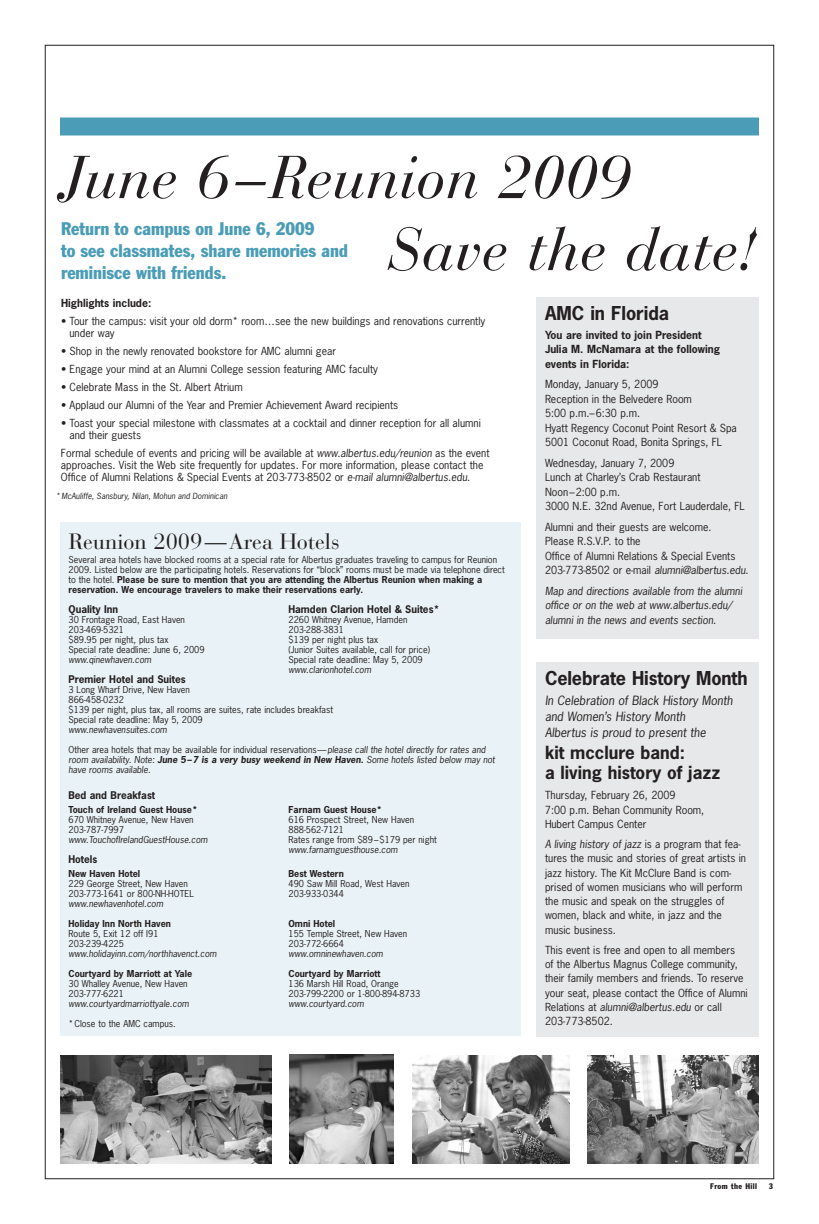
<style>
.page{position:relative;width:819px;height:1224px;background:#fff}
.page>*{position:absolute;margin:0;border:0;box-sizing:border-box;transform-origin:0 0}
.t1{font:italic 60px/72px "Bauer Bodoni";color:#231f20}
.t2{font:22px "Bauer Bodoni";color:#231f20}
.t3{font:condensed 18px/22px "Franklin Gothic";color:#4b9db7}
.t4{font:700 18px "News Gothic";letter-spacing:-.005em;color:#231f20}
.t5{font:700 17px/20px "News Gothic";color:#231f20}
.t6{font:italic 12px/16px "News Gothic";color:#231f20}
.t7{font:10.5px/14.2px "News Gothic";color:#231f20}
.t8{font:italic 10.5px/14.5px "News Gothic";color:#231f20}
.t9{font:700 10.5px/14.5px "News Gothic";color:#231f20}
.t10{font:700 10px "News Gothic";color:#231f20}
.t11{font:9px/10px "News Gothic";color:#231f20}
.t12{font:italic 9px/10px "News Gothic";color:#231f20}
.t13{font:700 9px "News Gothic";color:#231f20}
.t14{font:italic 8px "News Gothic";color:#231f20}
.t15{font:condensed 8px "Franklin Gothic";letter-spacing:.055em;color:#231f20}
.s1{font-style:italic}
.s2{font-weight:700}
.s3{font-style:normal}
</style>
<div class="page">
<div style="left:60px;top:522px;width:461px;height:514px;background:#e9f2f6"></div>
<div style="left:60px;top:118px;width:699px;height:18px;background:#4b9db7"></div>
<div style="left:536px;top:662px;width:223px;height:375px;background:#e7e8e9"></div>
<img style="left:412px;top:1055px;width:157px;height:109px">
<img style="left:61px;top:1055px;width:211px;height:109px">
<img style="left:588px;top:1055px;width:171px;height:109px">
<img style="left:290px;top:1055px;width:104px;height:109px">
<div style="left:536px;top:297px;width:223px;height:342px;background:#e7e8e9"></div>
<h1 class="t1" style="left:388px;top:149px;width:371px;text-indent:-327px">June 6–Reunion 2009<br>Save the date!</h1>
<h3 class="t3" style="left:61px;top:219px;width:289px">Return to campus on June 6, 2009<br>to see classmates, share memories and reminisce with friends.</h3>
<p class="t9" style="left:61px;top:296px;width:92px">Highlights include:</p>
<p class="t7" style="left:70px;top:316px;width:417px;line-height:12px;text-indent:-8px">• Tour the campus: visit your old dorm* room…see the new buildings and renovations currently under way</p>
<p class="t7" style="left:61px;top:344px;width:277px">• Shop in the newly renovated bookstore for AMC alumni gear</p>
<p class="t7" style="left:61px;top:362px;width:319px">• Engage your mind at an Alumni College session featuring AMC faculty</p>
<p class="t7" style="left:61px;top:380px;width:183px">• Celebrate Mass in the St. Albert Atrium</p>
<p class="t7" style="left:61px;top:398px;width:339px">• Applaud our Alumni of the Year and Premier Achievement Award recipients</p>
<p class="t7" style="left:69px;top:418px;width:413px;line-height:12px;text-indent:-8px">• Toast your special milestone with classmates at a cocktail and dinner reception for all alumni and their guests</p>
<p class="t7" style="left:61px;top:448px;width:430px;line-height:12px">Formal schedule of events and pricing will be available at <span class="s1">www.albertus.edu/reunion</span> as the event approaches. Visit the Web site frequently for updates. For more information, please contact the<br>Office of Alumni Relations &amp; Special Events at 203-773-8502 or <span class="s1">e-mail alumni@albertus.edu.</span></p>
<p class="t14" style="left:56px;top:492px;width:173px">* McAuliffe, Sansbury, Nilan, Mohun and Dominican</p>
<h2 class="t2" style="left:68px;top:533px;width:273px">Reunion 2009—Area Hotels</h2>
<p class="t11" style="left:68px;top:555px;width:438px">Several area hotels have blocked rooms at a special rate for Albertus graduates traveling to campus for Reunion 2009. Listed below are the participating hotels. Reservations for “block” rooms must be made via telephone direct to the hotel. <span class="s2">Please be sure to mention that you are attending the Albertus Reunion when making a reservation. We encourage travelers to make their reservations early.</span></p>
<p class="t10" style="left:68px;top:603px;width:51px">Quality Inn</p>
<p class="t10" style="left:288px;top:603px;width:153px">Hamden Clarion Hotel &amp; Suites*</p>
<p class="t11" style="left:68px;top:615px;width:118px">30 Frontage Road, East Haven</p>
<p class="t11" style="left:288px;top:615px;width:121px">2260 Whitney Avenue, Hamden</p>
<p class="t11" style="left:69px;top:625px;width:57px">203-469-5321</p>
<p class="t11" style="left:288px;top:625px;width:57px">203-288-3831</p>
<p class="t11" style="left:68px;top:635px;width:102px">$89.95 per night, plus tax</p>
<p class="t11" style="left:288px;top:635px;width:91px">$139 per night plus tax</p>
<p class="t11" style="left:68px;top:645px;width:138px">Special rate deadline: June 6, 2009</p>
<p class="t11" style="left:288px;top:645px;width:143px">(Junior Suites available, call for price)</p>
<p class="t12" style="left:69px;top:655px;width:84px">www.qinewhaven.com</p>
<p class="t11" style="left:289px;top:655px;width:136px">Special rate deadline: May 5, 2009</p>
<p class="t12" style="left:289px;top:665px;width:84px">www.clarionhotel.com</p>
<p class="t10" style="left:68px;top:673px;width:119px">Premier Hotel and Suites</p>
<p class="t11" style="left:68px;top:685px;width:266px">3 Long Wharf Drive, New Haven<br>866-458-0232<br>$139 per night, plus tax, all rooms are suites, rate includes breakfast Special rate deadline: May 5, 2009</p>
<p class="t12" style="left:69px;top:725px;width:100px">www.newhavensuites.com</p>
<p class="t12" style="left:69px;top:745px;width:428px"><span class="s3">Other area hotels that may be available for individual reservations—</span>please call the hotel directly for rates and room availability. Note: <span class="s2">June 5–7 is a very busy weekend in New Haven.</span> Some hotels listed below may not have rooms available.</p>
<p class="t10" style="left:68px;top:789px;width:88px">Bed and Breakfast</p>
<p class="t13" style="left:68px;top:804px;width:131px">Touch of Ireland Guest House*</p>
<p class="t13" style="left:288px;top:804px;width:95px">Farnam Guest House*</p>
<p class="t11" style="left:68px;top:815px;width:127px">670 Whitney Avenue, New Haven</p>
<p class="t11" style="left:288px;top:815px;width:127px">616 Prospect Street, New Haven</p>
<p class="t11" style="left:68px;top:825px;width:57px">203-787-7997</p>
<p class="t11" style="left:288px;top:825px;width:57px">888-562-7121</p>
<p class="t12" style="left:68px;top:835px;width:141px">www.TouchofIrelandGuestHouse.com</p>
<p class="t11" style="left:288px;top:835px;width:150px">Rates range from $89–$179 per night</p>
<p class="t12" style="left:288px;top:845px;width:111px">www.farnamguesthouse.com</p>
<p class="t10" style="left:68px;top:853px;width:30px">Hotels</p>
<p class="t13" style="left:68px;top:868px;width:73px">New Haven Hotel</p>
<p class="t13" style="left:288px;top:868px;width:57px">Best Western</p>
<p class="t11" style="left:68px;top:879px;width:121px">229 George Street, New Haven</p>
<p class="t11" style="left:288px;top:879px;width:123px">490 Saw Mill Road, West Haven</p>
<p class="t11" style="left:68px;top:889px;width:127px">203-773-1641 or 800-NH-HOTEL</p>
<p class="t11" style="left:288px;top:889px;width:57px">203-933-0344</p>
<p class="t12" style="left:68px;top:899px;width:96px">www.newhavenhotel.com</p>
<p class="t13" style="left:68px;top:918px;width:104px">Holiday Inn North Haven</p>
<p class="t13" style="left:288px;top:918px;width:48px">Omni Hotel</p>
<p class="t11" style="left:68px;top:929px;width:92px">Route 5, Exit 12 off I91</p>
<p class="t11" style="left:288px;top:929px;width:120px">155 Temple Street, New Haven</p>
<p class="t11" style="left:68px;top:939px;width:57px">203-239-4225</p>
<p class="t11" style="left:288px;top:939px;width:57px">203-772-6664</p>
<p class="t12" style="left:68px;top:949px;width:150px">www.holidayinn.com/northhavenct.com</p>
<p class="t12" style="left:288px;top:949px;width:96px">www.omninewhaven.com</p>
<p class="t13" style="left:68px;top:968px;width:125px">Courtyard by Marriott at Yale</p>
<p class="t13" style="left:289px;top:968px;width:94px">Courtyard by Marriott</p>
<p class="t11" style="left:68px;top:979px;width:121px">30 Whalley Avenue, New Haven</p>
<p class="t11" style="left:288px;top:979px;width:112px">136 Marsh Hill Road, Orange</p>
<p class="t11" style="left:68px;top:989px;width:57px">203-777-6221</p>
<p class="t11" style="left:288px;top:989px;width:133px">203-799-2200 or 1-800-894-8733</p>
<p class="t12" style="left:68px;top:999px;width:122px">www.courtyardmarriottyale.com</p>
<p class="t12" style="left:288px;top:999px;width:77px">www.courtyard.com</p>
<p class="t11" style="left:68px;top:1019px;width:109px">*Close to the AMC campus.</p>
<h3 class="t4" style="left:545px;top:303px;width:126px">AMC in Florida</h3>
<p class="t9" style="left:545px;top:328px;width:177px">You are invited to join President<br>Julia M. McNamara at the following events in Florida:</p>
<p class="t7" style="left:545px;top:377px;width:193px;line-height:14.5px">Monday, January 5, 2009<br>Reception in the Belvedere Room<br>5:00 p.m.–6:30 p.m.<br>Hyatt Regency Coconut Point Resort &amp; Spa<br>5001 Coconut Road, Bonita Springs, FL</p>
<p class="t7" style="left:545px;top:456px;width:201px;line-height:14.5px">Wednesday, January 7, 2009<br>Lunch at Charley’s Crab Restaurant<br>Noon–2:00 p.m.<br>3000 N.E. 32nd Avenue, Fort Lauderdale, FL</p>
<p class="t7" style="left:545px;top:520px;width:205px;line-height:14.5px">Alumni and their guests are welcome.<br>Please R.S.V.P. to the<br>Office of Alumni Relations &amp; Special Events 203-773-8502 or e-mail <span class="s1">alumni@albertus.edu.</span></p>
<p class="t8" style="left:545px;top:584px;width:199px">Map and directions available from the alumni office or on the web at www.albertus.edu/ alumni in the news and events section.</p>
<h3 class="t4" style="left:545px;top:668px;width:204px">Celebrate History Month</h3>
<p class="t6" style="left:545px;top:693px;width:189px">In Celebration of Black History Month and Women’s History Month<br>Albertus is proud to present the</p>
<h3 class="t5" style="left:545px;top:743px;width:177px">kit mcclure band:<br>a living history of jazz</h3>
<p class="t7" style="left:545px;top:789px;width:161px">Thursday, February 26, 2009<br>7:00 p.m. Behan Community Room,<br>Hubert Campus Center</p>
<p class="t7" style="left:545px;top:837px;width:203px"><span class="s1">A living history of jazz</span> is a program that fea&shy;tures the music and stories of great artists in jazz history. The Kit McClure Band is com&shy;prised of women musicians who will perform the music and speak on the struggles of women, black and white, in jazz and the music business.</p>
<p class="t7" style="left:545px;top:943px;width:204px">This event is free and open to all members<br>of the Albertus Magnus College community, their family members and friends. To reserve your seat, please contact the Office of Alumni Relations at <span class="s1">alumni@albertus.edu</span> or call 203-773-8502.</p>
<p class="t15" style="left:710px;top:1183px;width:49px">From the Hill</p>
<p class="t15" style="left:769px;top:1183px;width:6px">3</p>
</div>
